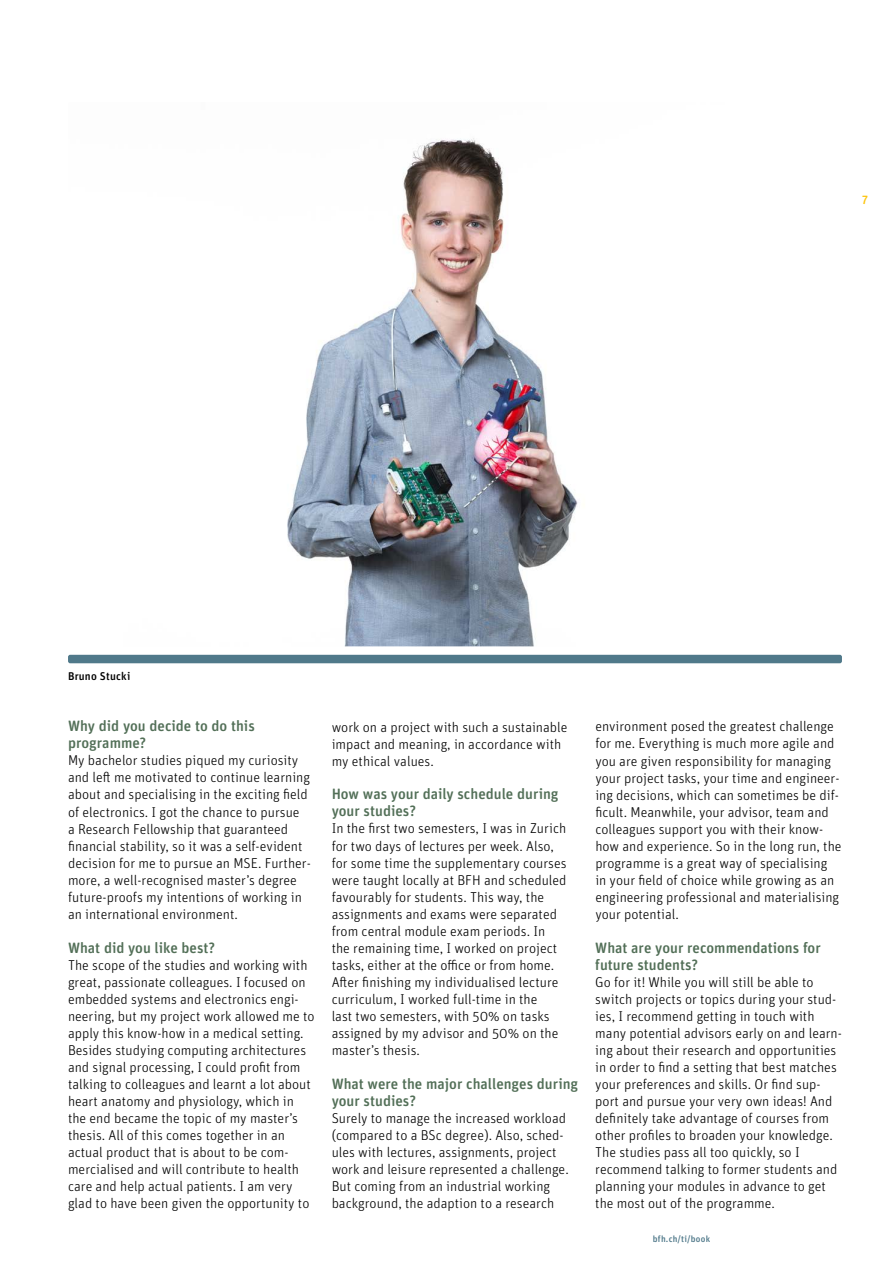
<style>
.page{position:relative;width:893px;height:1263px;background:#fff}
.page>*{position:absolute;margin:0;border:0;box-sizing:border-box;transform-origin:0 0}
.t1{font:500 15px/17px "Unit Rounded Pro";color:#526f57}
.t2{font:300 14.25px/17px "Unit Rounded Pro";color:#000}
.t3{font:500 12px "Unit Rounded Pro";color:#fdc40c}
.t4{font:500 11.25px "Unit Rounded Pro";letter-spacing:.015em;color:#000}
.t5{font:500 9px "Unit Rounded Pro";letter-spacing:.025em;color:#50798a}
</style>
<div class="page">
<img style="left:287px;top:138px;width:291px;height:508px">
<div style="left:68px;top:655px;width:774px;height:8px;background:#50798a;border-radius:2px"></div>
<p class="t3" style="left:862px;top:191px;width:8px">7</p>
<p class="t4" style="left:68px;top:668px;width:64px">Bruno Stucki</p>
<p class="t1" style="left:68px;top:717px;width:188px">Why did you decide to do this programme?</p>
<p class="t2" style="left:68px;top:752px;width:244px">My bachelor studies piqued my curiosity and left me motivated to continue learning about and specialising in the exciting field of electronics. I got the chance to pursue<br>a Research Fellowship that guaranteed financial stability, so it was a self-evident decision for me to pursue an MSE. Further&shy;more, a well-recognised master’s degree future-proofs my intentions of working in an international environment.</p>
<p class="t1" style="left:68px;top:938px;width:149px">What did you like best?</p>
<p class="t2" style="left:68px;top:956px;width:248px">The scope of the studies and working with great, passionate colleagues. I focused on embedded systems and electronics engi&shy;neering, but my project work allowed me to apply this know-how in a medical setting.<br>Besides studying computing architectures and signal processing, I could profit from talking to colleagues and learnt a lot about heart anatomy and physiology, which in the end became the topic of my master’s thesis. All of this comes together in an actual product that is about to be com&shy;mercialised and will contribute to health care and help actual patients. I am very glad to have been given the opportunity to</p>
<p class="t2" style="left:332px;top:718px;width:237px">work on a project with such a sustainable impact and meaning, in accordance with my ethical values.</p>
<p class="t1" style="left:332px;top:785px;width:228px">How was your daily schedule during your studies?</p>
<p class="t2" style="left:332px;top:820px;width:236px">In the first two semesters, I was in Zurich for two days of lectures per week. Also, for some time the supplementary courses were taught locally at BFH and scheduled favourably for students. This way, the assignments and exams were separated from central module exam periods. In the remaining time, I worked on project tasks, either at the office or from home.<br>After finishing my individualised lecture curriculum, I worked full-time in the<br>last two semesters, with 50% on tasks assigned by my advisor and 50% on the master’s thesis.</p>
<p class="t1" style="left:332px;top:1074px;width:248px">What were the major challenges during your studies?</p>
<p class="t2" style="left:332px;top:1109px;width:239px">Surely to manage the increased workload (compared to a BSc degree). Also, sched&shy;ules with lectures, assignments, project work and leisure represented a challenge.<br>But coming from an industrial working background, the adaption to a research</p>
<p class="t2" style="left:595px;top:718px;width:248px">environment posed the greatest challenge for me. Everything is much more agile and you are given responsibility for managing your project tasks, your time and engineer&shy;ing decisions, which can sometimes be dif&shy;ficult. Meanwhile, your advisor, team and colleagues support you with their know&shy;how and experience. So in the long run, the programme is a great way of specialising in your field of choice while growing as an engineering professional and materialising your potential.</p>
<p class="t1" style="left:595px;top:938px;width:227px">What are your recommendations for future students?</p>
<p class="t2" style="left:595px;top:973px;width:248px">Go for it! While you will still be able to switch projects or topics during your stud&shy;ies, I recommend getting in touch with many potential advisors early on and learn&shy;ing about their research and opportunities in order to find a setting that best matches your preferences and skills. Or find sup&shy;port and pursue your very own ideas! And definitely take advantage of courses from other profiles to broaden your knowledge.<br>The studies pass all too quickly, so I recommend talking to former students and planning your modules in advance to get the most out of the programme.</p>
<p class="t5" style="left:653px;top:1232px;width:59px">bfh.ch/ti/book</p>
</div>
